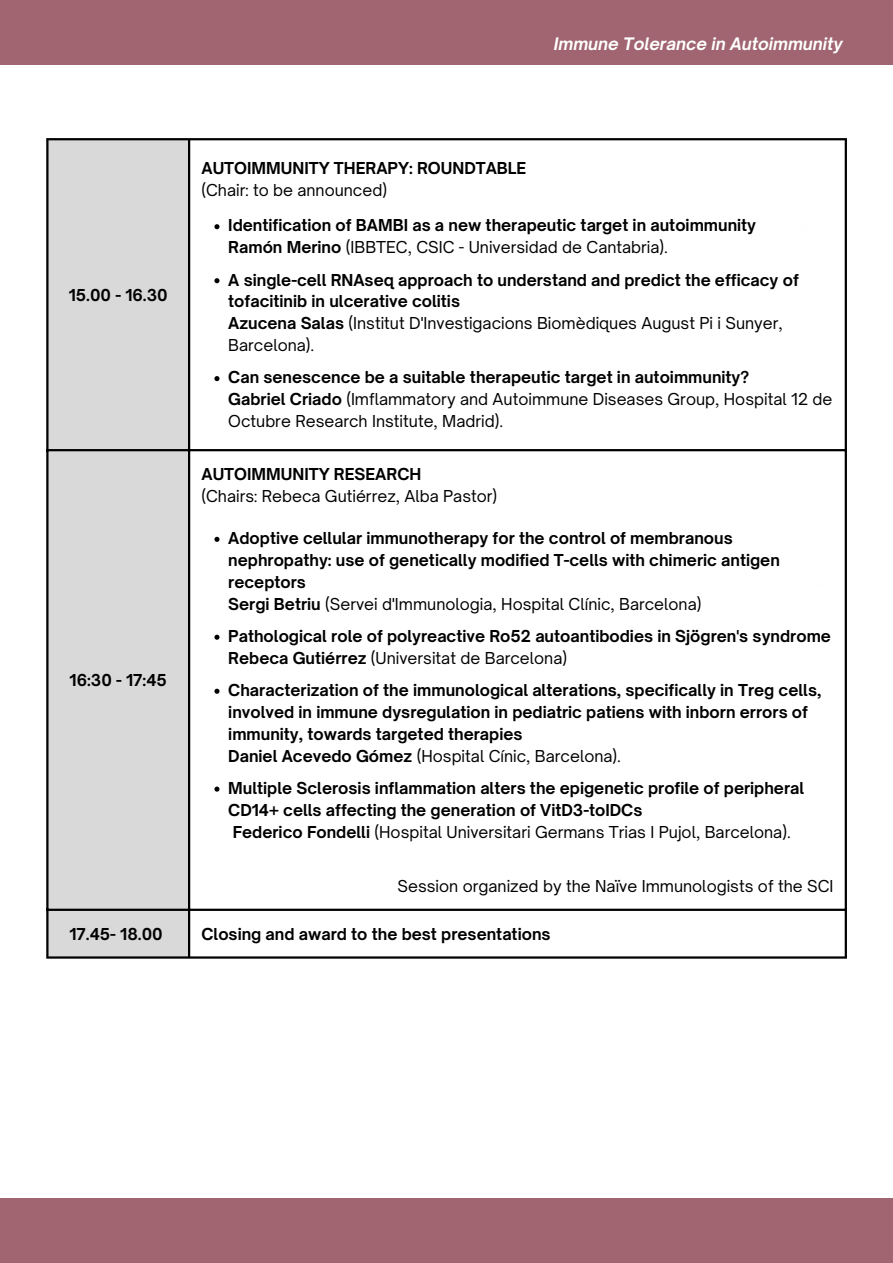
<style>
.page{position:relative;width:893px;height:1263px;background:#fff}
.page>*{position:absolute;margin:0;border:0;box-sizing:border-box;transform-origin:0 0}
.t1{font:italic 700 16.5px "Open Sauce One";color:#fff}
.t2{font:700 15.75px/21.9px "Open Sauce One";color:#000}
.t3{font:15.75px/21.9px "Open Sauce One";color:#000}
.s1{font-weight:400}
.s2{font-weight:700}
</style>
<div class="page">
<svg style="left:48px;top:140px;width:140px;height:816px;background:#c2c2c2"></svg>
<svg style="left:214px;top:224px;width:5px;height:5px"></svg>
<svg style="left:214px;top:278px;width:5px;height:5px"></svg>
<svg style="left:214px;top:376px;width:5px;height:5px"></svg>
<svg style="left:214px;top:537px;width:5px;height:5px"></svg>
<svg style="left:214px;top:635px;width:5px;height:5px"></svg>
<svg style="left:214px;top:689px;width:5px;height:5px"></svg>
<svg style="left:214px;top:786px;width:5px;height:6px"></svg>
<hr style="left:46px;top:140px;width:2px;height:816px;background:#000">
<hr style="left:188px;top:140px;width:2px;height:816px;background:#000">
<hr style="left:844px;top:140px;width:3px;height:816px;background:#000">
<hr style="left:46px;top:138px;width:801px;height:2px;background:#000">
<hr style="left:46px;top:449px;width:801px;height:2px;background:#000">
<hr style="left:46px;top:909px;width:801px;height:2px;background:#000">
<hr style="left:46px;top:956px;width:801px;height:3px;background:#000">
<div style="left:0;top:0;width:893px;height:65px;background:#a06570"></div>
<div style="left:0;top:1198px;width:893px;height:65px;background:#a06570"></div>
<p class="t1" style="left:554px;top:34px;width:290px">Immune Tolerance in Autoimmunity</p>
<p class="t2" style="left:69px;top:284px;width:100px">15.00 - 16.30</p>
<p class="t2" style="left:70px;top:669px;width:99px">16:30 - 17:45</p>
<p class="t2" style="left:201px;top:157px;width:326px">AUTOIMMUNITY THERAPY: ROUNDTABLE</p>
<p class="t3" style="left:201px;top:179px;width:187px">(Chair: to be announced)</p>
<p class="t2" style="left:228px;top:215px;width:529px">Identification of BAMBI as a new therapeutic target in autoimmunity<br>Ramón Merino <span class="s1">(IBBTEC, CSIC - Universidad de Cantabria).</span></p>
<p class="t2" style="left:228px;top:269px;width:572px">A single-cell RNAseq approach to understand and predict the efficacy of tofacitinib in ulcerative colitis<br>Azucena Salas <span class="s1">(Institut D'Investigacions Biomèdiques August Pi i Sunyer, Barcelona).</span></p>
<p class="t3" style="left:228px;top:366px;width:606px"><span class="s2">Can senescence be a suitable therapeutic target in autoimmunity?<br>Gabriel Criado</span> (Imflammatory and Autoimmune Diseases Group, Hospital 12 de<br>Octubre Research Institute, Madrid).</p>
<p class="t2" style="left:201px;top:463px;width:221px">AUTOIMMUNITY RESEARCH</p>
<p class="t3" style="left:201px;top:485px;width:297px">(Chairs: Rebeca Gutiérrez, Alba Pastor)</p>
<p class="t2" style="left:228px;top:527px;width:553px">Adoptive cellular immunotherapy for the control of membranous nephropathy: use of genetically modified T-cells with chimeric antigen receptors<br>Sergi Betriu <span class="s1">(Servei d'Immunologia, Hospital Clínic, Barcelona)</span></p>
<p class="t2" style="left:228px;top:625px;width:604px">Pathological role of polyreactive Ro52 autoantibodies in Sjögren's syndrome<br>Rebeca Gutiérrez <span class="s1">(Universitat de Barcelona)</span></p>
<p class="t2" style="left:228px;top:679px;width:594px">Characterization of the immunological alterations, specifically in Treg cells, involved in immune dysregulation in pediatric patiens with inborn errors of immunity, towards targeted therapies<br>Daniel Acevedo Gómez <span class="s1">(Hospital Cínic, Barcelona).</span></p>
<p class="t2" style="left:228px;top:777px;width:577px">Multiple Sclerosis inflammation alters the epigenetic profile of peripheral<br>CD14+ cells affecting the generation of VitD3-toIDCs<br>Federico Fondelli <span class="s1">(Hospital Universitari Germans Trias I Pujol, Barcelona).</span></p>
<p class="t3" style="left:397px;top:875px;width:437px">Session organized by the Naïve Immunologists of the SCI</p>
<p class="t2" style="left:69px;top:923px;width:95px">17.45- 18.00</p>
<p class="t2" style="left:201px;top:923px;width:351px">Closing and award to the best presentations</p>
</div>
